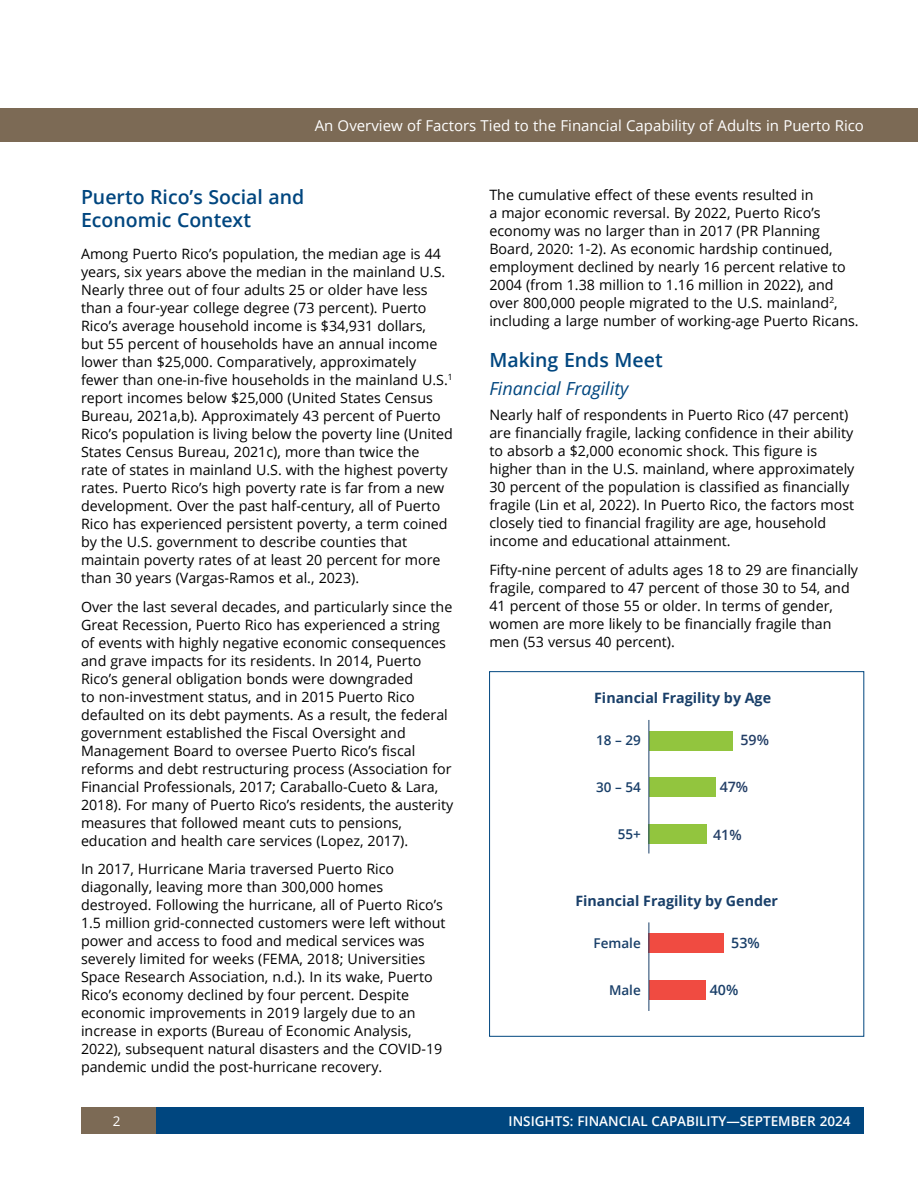
<style>
.page{position:relative;width:918px;height:1188px;background:#fff}
.page>*{position:absolute;margin:0;border:0;box-sizing:border-box;transform-origin:0 0}
.t1{font:600 19.5px/23.4px "Open Sans";color:#00467f}
.t2{font:italic 18px "Open Sans";color:#00467f}
.t3{font:15px "Open Sans";color:#fff}
.t4{font:14.25px/18px "Open Sans";color:#000}
.t5{font:700 14.25px "Open Sans";color:#193f69}
.t6{font:600 14.25px "Open Sans";color:#233e66}
.t7{font:600 14.25px "Open Sans";color:#193f69}
.t8{font:600 13.5px "Open Sans";color:#fff}
.t9{font:600 13.5px "Open Sans";color:#193f69}
.t10{font:13.5px "Open Sans";color:#fff}
</style>
<div class="page">
<div style="left:155px;top:1107px;width:709px;height:27px;background:#00467f"></div>
<div style="left:81px;top:1107px;width:74px;height:27px;background:#7c6a55"></div>
<div style="left:0;top:108px;width:918px;height:34px;background:#7c6a55"></div>
<div style="left:489px;top:671px;width:375px;height:365px;border:1px solid #00467f"></div>
<div style="left:649px;top:731px;width:84px;height:20px;background:#92c53e"></div>
<div style="left:649px;top:777px;width:67px;height:20px;background:#92c53e"></div>
<div style="left:649px;top:824px;width:58px;height:20px;background:#92c53e"></div>
<hr style="left:649px;top:720px;width:1px;height:133px;background:#193f69">
<div style="left:649px;top:933px;width:75px;height:20px;background:#f04b41"></div>
<div style="left:649px;top:980px;width:57px;height:20px;background:#f04b41"></div>
<hr style="left:649px;top:922px;width:1px;height:89px;background:#193f69">
<p class="t3" style="left:315px;top:115px;width:551px">An Overview of Factors Tied to the Financial Capability of Adults in Puerto Rico</p>
<h1 class="t1" style="left:81px;top:185px;width:225px">Puerto Rico’s Social and<br>Economic Context</h1>
<p class="t4" style="left:81px;top:244px;width:373px">Among Puerto Rico’s population, the median age is 44 years, six years above the median in the mainland U.S.<br>Nearly three out of four adults 25 or older have less than a four-year college degree (73 percent). Puerto Rico’s average household income is $34,931 dollars,<br>but 55 percent of households have an annual income lower than $25,000. Comparatively, approximately fewer than one-in-five households in the mainland U.S.<sup>1 </sup>report incomes below $25,000 (United States Census Bureau, 2021a,b). Approximately 43 percent of Puerto Rico’s population is living below the poverty line (United States Census Bureau, 2021c), more than twice the<br>rate of states in mainland U.S. with the highest poverty rates. Puerto Rico’s high poverty rate is far from a new development. Over the past half-century, all of Puerto Rico has experienced persistent poverty, a term coined by the U.S. government to describe counties that maintain poverty rates of at least 20 percent for more than 30 years (Vargas-Ramos et al., 2023).</p>
<p class="t4" style="left:81px;top:597px;width:374px">Over the last several decades, and particularly since the Great Recession, Puerto Rico has experienced a string of events with highly negative economic consequences and grave impacts for its residents. In 2014, Puerto Rico’s general obligation bonds were downgraded<br>to non-investment status, and in 2015 Puerto Rico defaulted on its debt payments. As a result, the federal government established the Fiscal Oversight and Management Board to oversee Puerto Rico’s fiscal reforms and debt restructuring process (Association for Financial Professionals, 2017; Caraballo-Cueto &amp; Lara, 2018). For many of Puerto Rico’s residents, the austerity measures that followed meant cuts to pensions, education and health care services (Lopez, 2017).</p>
<p class="t4" style="left:81px;top:860px;width:366px">In 2017, Hurricane Maria traversed Puerto Rico diagonally, leaving more than 300,000 homes destroyed. Following the hurricane, all of Puerto Rico’s 1.5 million grid-connected customers were left without power and access to food and medical services was severely limited for weeks (FEMA, 2018; Universities Space Research Association, n.d.). In its wake, Puerto Rico’s economy declined by four percent. Despite economic improvements in 2019 largely due to an increase in exports (Bureau of Economic Analysis, 2022), subsequent natural disasters and the COVID-19 pandemic undid the post-hurricane recovery.</p>
<p class="t4" style="left:489px;top:185px;width:371px">The cumulative effect of these events resulted in<br>a major economic reversal. By 2022, Puerto Rico’s economy was no larger than in 2017 (PR Planning Board, 2020: 1-2). As economic hardship continued, employment declined by nearly 16 percent relative to 2004 (from 1.38 million to 1.16 million in 2022), and over 800,000 people migrated to the U.S. mainland<sup>2</sup>, including a large number of working-age Puerto Ricans.</p>
<h1 class="t1" style="left:489px;top:348px;width:175px">Making Ends Meet</h1>
<p class="t2" style="left:489px;top:376px;width:141px">Financial Fragility</p>
<p class="t4" style="left:489px;top:405px;width:367px">Nearly half of respondents in Puerto Rico (47 percent) are financially fragile, lacking confidence in their ability to absorb a $2,000 economic shock. This figure is higher than in the U.S. mainland, where approximately 30 percent of the population is classified as financially fragile (Lin et al, 2022). In Puerto Rico, the factors most closely tied to financial fragility are age, household income and educational attainment.</p>
<p class="t4" style="left:489px;top:560px;width:370px">Fifty-nine percent of adults ages 18 to 29 are financially fragile, compared to 47 percent of those 30 to 54, and 41 percent of those 55 or older. In terms of gender, women are more likely to be financially fragile than men (53 versus 40 percent).</p>
<p class="t5" style="left:594px;top:688px;width:178px">Financial Fragility by Age</p>
<p class="t9" style="left:596px;top:731px;width:46px">18 – 29</p>
<p class="t9" style="left:596px;top:778px;width:46px">30 – 54</p>
<p class="t9" style="left:618px;top:825px;width:25px">55+</p>
<p class="t6" style="left:740px;top:730px;width:30px">59%</p>
<p class="t6" style="left:720px;top:777px;width:30px">47%</p>
<p class="t6" style="left:713px;top:825px;width:30px">41%</p>
<p class="t5" style="left:575px;top:890px;width:204px">Financial Fragility by Gender</p>
<p class="t9" style="left:594px;top:934px;width:49px">Female</p>
<p class="t9" style="left:609px;top:981px;width:33px">Male</p>
<p class="t7" style="left:731px;top:933px;width:30px">53%</p>
<p class="t7" style="left:710px;top:980px;width:30px">40%</p>
<p class="t10" style="left:113px;top:1112px;width:9px">2</p>
<p class="t8" style="left:509px;top:1112px;width:343px">INSIGHTS: FINANCIAL CAPABILITY—SEPTEMBER 2024</p>
</div>
